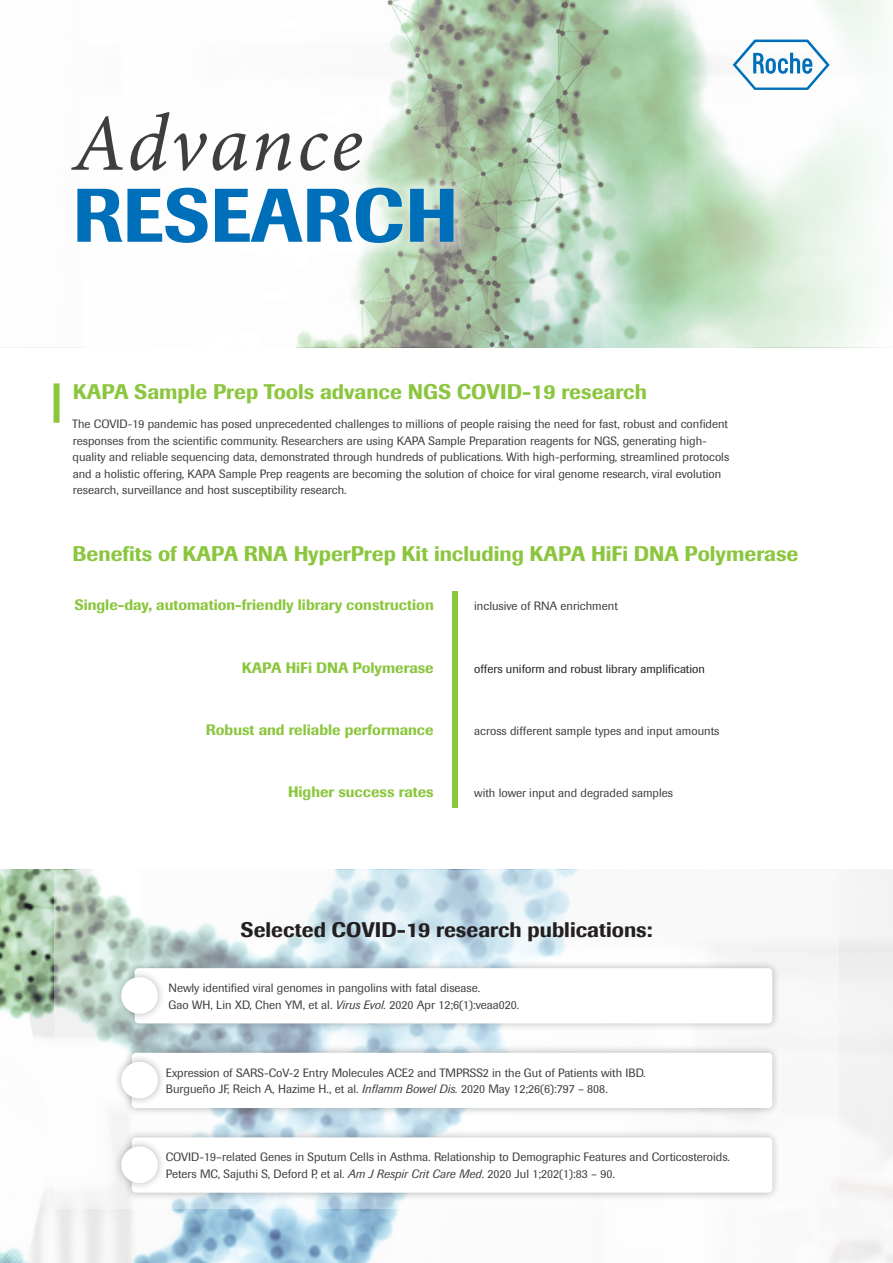
<style>
.page{position:relative;width:893px;height:1263px;background:#fff}
.page>*{position:absolute;margin:0;border:0;box-sizing:border-box;transform-origin:0 0}
.Title-top{font:italic 81px "Minion Pro";letter-spacing:.03em;color:#3e3e3f}
.Title-lower{font:500 75px "Imago Pro";color:#006fba}
.Headline_w_side_tab{font:500 21px "Imago Pro";color:#8bc63e}
.t1{font:500 21px "Imago";color:#231f20}
.Benefits_Tree_-_Left{font:500 15px "Imago Pro";color:#8bc63e}
.Body_Copy{font:12px/16.5px "Imago Pro";color:#3e3e3f}
.Body_Copy-2{font:12px "Imago Pro";color:#231f20}
.s1{font-style:italic}
</style>
<div class="page">
<svg style="left:732px;top:0;width:152px;height:347px"></svg>
<svg style="left:296px;top:0;width:436px;height:347px"></svg>
<svg style="left:733px;top:40px;width:97px;height:50px"></svg>
<img style="left:0;top:870px;width:893px;height:393px">
<svg style="left:54px;top:871px;width:785px;height:338px"></svg>
<div style="left:54px;top:383px;width:6px;height:40px;background:#8bc63e"></div>
<div style="left:59px;top:100px;width:407px;height:155px;background:#fff;opacity:.9"></div>
<div style="left:123px;top:1129px;width:658px;height:72px;background:#231f20;opacity:.33"></div>
<div style="left:132px;top:1137px;width:640px;height:56px;background:#fff;border-radius:4px"></div>
<div style="left:113px;top:1139px;width:53px;height:52px;background:#231f20;opacity:.33"></div>
<div style="left:121px;top:1146px;width:37px;height:37px;background:#fff;border-radius:50%"></div>
<div style="left:452px;top:591px;width:6px;height:217px;background:#8bc63e"></div>
<div style="left:126px;top:960px;width:654px;height:72px;background:#231f20;opacity:.33"></div>
<div style="left:135px;top:968px;width:637px;height:55px;background:#fff;border-radius:4px"></div>
<div style="left:113px;top:969px;width:53px;height:53px;background:#231f20;opacity:.33"></div>
<div style="left:121px;top:977px;width:37px;height:37px;background:#fff;border-radius:50%"></div>
<div style="left:123px;top:1044px;width:658px;height:72px;background:#231f20;opacity:.33"></div>
<div style="left:132px;top:1053px;width:640px;height:55px;background:#fff;border-radius:4px"></div>
<div style="left:113px;top:1054px;width:53px;height:52px;background:#231f20;opacity:.33"></div>
<div style="left:121px;top:1062px;width:37px;height:36px;background:#fff;border-radius:50%"></div>
<p class="Title-top" style="left:73px;top:89px;width:292px">Advance</p>
<p class="Title-lower" style="left:73px;top:167px;width:386px">RESEARCH</p>
<p class="Headline_w_side_tab" style="left:73px;top:378px;width:576px">KAPA Sample Prep Tools advance NGS COVID-19 research</p>
<p class="Body_Copy" style="left:72px;top:416px;width:659px">The COVID-19 pandemic has posed unprecedented challenges to millions of people raising the need for fast, robust and confident responses from the scientific community. Researchers are using KAPA Sample Preparation reagents for NGS, generating high&shy;quality and reliable sequencing data, demonstrated through hundreds of publications. With high-performing, streamlined protocols and a holistic offering, KAPA Sample Prep reagents are becoming the solution of choice for viral genome research, viral evolution research, surveillance and host susceptibility research.</p>
<p class="Headline_w_side_tab" style="left:73px;top:540px;width:727px">Benefits of KAPA RNA HyperPrep Kit including KAPA HiFi DNA Polymerase</p>
<p class="Benefits_Tree_-_Left" style="left:74px;top:595px;width:361px">Single-day, automation-friendly library construction</p>
<p class="Body_Copy" style="left:474px;top:598px;width:145px">inclusive of RNA enrichment</p>
<p class="Benefits_Tree_-_Left" style="left:242px;top:658px;width:194px">KAPA HiFi DNA Polymerase</p>
<p class="Body_Copy-2" style="left:474px;top:661px;width:232px">offers uniform and robust library amplification</p>
<p class="Benefits_Tree_-_Left" style="left:206px;top:720px;width:229px">Robust and reliable performance</p>
<p class="Body_Copy" style="left:474px;top:722px;width:247px">across different sample types and input amounts</p>
<p class="Benefits_Tree_-_Left" style="left:288px;top:782px;width:147px">Higher success rates</p>
<p class="Body_Copy" style="left:474px;top:784px;width:200px">with lower input and degraded samples</p>
<p class="t1" style="left:241px;top:916px;width:413px">Selected COVID-19 research publications:</p>
<p class="Body_Copy" style="left:169px;top:979px;width:352px">Newly identified viral genomes in pangolins with fatal disease.<br>Gao WH, Lin XD, Chen YM, et al. <span class="s1">Virus Evol.</span> 2020 Apr 12;6(1):veaa020.</p>
<p class="Body_Copy" style="left:166px;top:1064px;width:481px">Expression of SARS-CoV-2 Entry Molecules ACE2 and TMPRSS2 in the Gut of Patients with IBD.<br>Burgueño JF, Reich A, Hazime H., et al. <span class="s1">Inflamm Bowel Dis.</span> 2020 May 12;26(6):797 – 808.</p>
<p class="Body_Copy" style="left:166px;top:1149px;width:566px">COVID-19–related Genes in Sputum Cells in Asthma. Relationship to Demographic Features and Corticosteroids.<br>Peters MC, Sajuthi S, Deford P, et al. <span class="s1">Am J Respir Crit Care Med</span>. 2020 Jul 1;202(1):83 – 90.</p>
</div>
